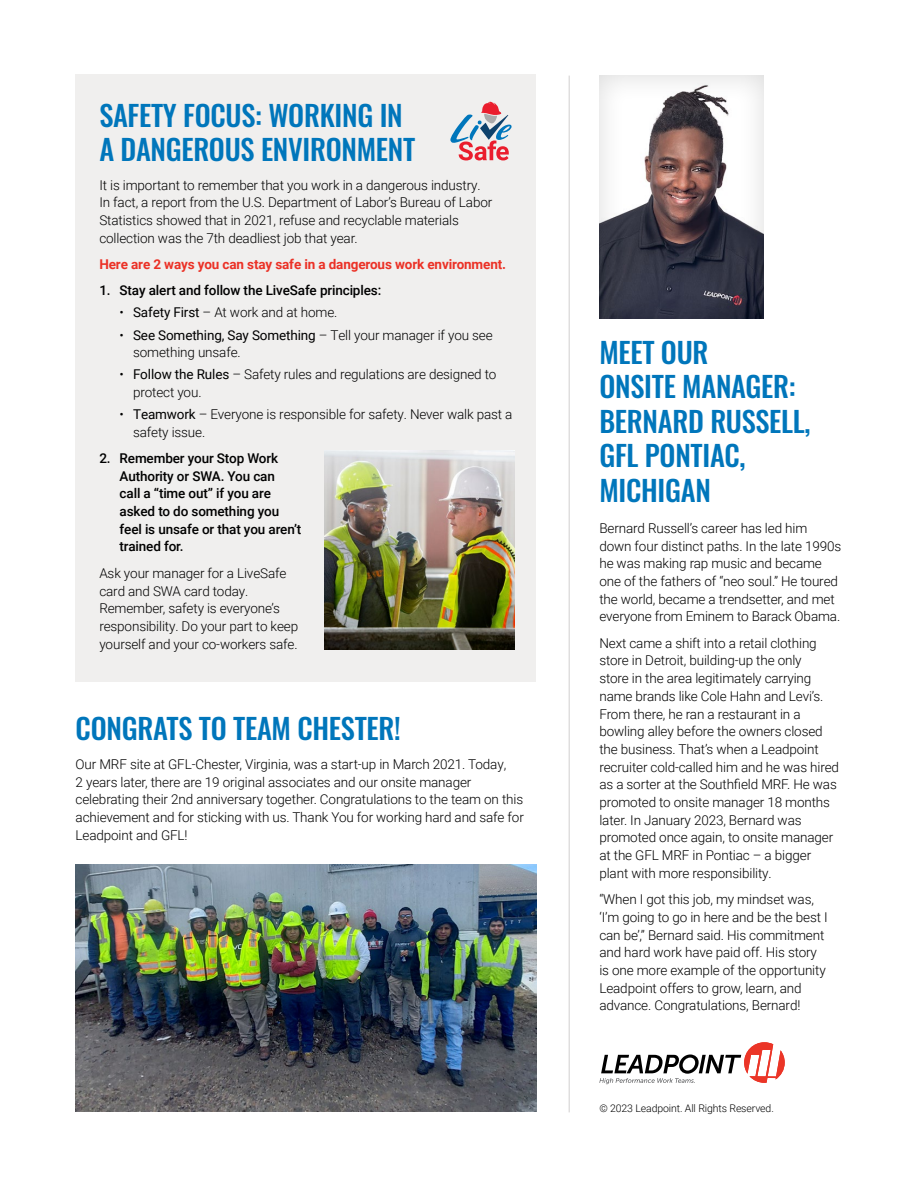
<style>
.page{position:relative;width:918px;height:1188px;background:#fff}
.page>*{position:absolute;margin:0;border:0;box-sizing:border-box;transform-origin:0 0}
.t1{font:500 28.5px/34.5px "Oswald";letter-spacing:-.01em;color:#0076bb}
.t2{font:300 13.5px/17.7px "Roboto";letter-spacing:-.01em;color:#000}
.t3{font:500 13.5px/17.7px "Roboto";letter-spacing:-.01em;color:#000}
.t4{font:700 13.5px "Roboto";letter-spacing:-.01em;color:#eb3126}
.t5{font:300 10.5px "Roboto";letter-spacing:-.01em;color:#000}
.s1{font-weight:400}
</style>
<div class="page">
<div style="left:76px;top:74px;width:460px;height:607px;background:#f0efee"></div>
<hr style="left:569px;top:76px;width:1px;height:1036px;background:#d1cfcf">
<svg style="left:599px;top:1042px;width:186px;height:42px"></svg>
<div style="left:585px;top:65px;width:195px;height:255px;background:#000;opacity:.15"></div>
<svg style="left:450px;top:102px;width:62px;height:58px"></svg>
<img style="left:76px;top:865px;width:460px;height:246px">
<img style="left:324px;top:450px;width:191px;height:199px">
<h1 class="t1" style="left:99px;top:100px;width:317px">SAFETY FOCUS: WORKING IN<br>A DANGEROUS ENVIRONMENT</h1>
<p class="t2" style="left:99px;top:176px;width:394px">It is important to remember that you work in a dangerous industry.<br>In fact, a report from the U.S. Department of Labor’s Bureau of Labor Statistics showed that in 2021, refuse and recyclable materials collection was the 7th deadliest job that year.</p>
<p class="t4" style="left:99px;top:255px;width:408px">Here are 2 ways you can stay safe in a dangerous work environment.</p>
<p class="t3" style="left:99px;top:281px;width:283px">1. Stay alert and follow the LiveSafe principles:</p>
<p class="t2" style="left:120px;top:303px;width:219px">• <span class="s1">Safety First</span> – At work and at home.</p>
<p class="t2" style="left:133px;top:325px;width:361px;text-indent:-14px">• <span class="s1">See Something, Say Something</span> – Tell your manager if you see something unsafe.</p>
<p class="t2" style="left:133px;top:365px;width:365px;text-indent:-14px">• <span class="s1">Follow the Rules</span> – Safety rules and regulations are designed to protect you.</p>
<p class="t2" style="left:133px;top:405px;width:381px;text-indent:-14px">• <span class="s1">Teamwork</span> – Everyone is responsible for safety. Never walk past a safety issue.</p>
<p class="t3" style="left:120px;top:449px;width:183px;text-indent:-20px">2. Remember your Stop Work<br>Authority or SWA. You can<br>call a “time out” if you are asked to do something you feel is unsafe or that you aren’t trained for.</p>
<p class="t2" style="left:99px;top:564px;width:200px">Ask your manager for a LiveSafe card and SWA card today.<br>Remember, safety is everyone’s responsibility. Do your part to keep yourself and your co-workers safe.</p>
<h1 class="t1" style="left:76px;top:713px;width:327px">CONGRATS TO TEAM CHESTER!</h1>
<p class="t2" style="left:76px;top:755px;width:450px">Our MRF site at GFL-Chester, Virginia, was a start-up in March 2021. Today,<br>2 years later, there are 19 original associates and our onsite manager celebrating their 2nd anniversary together. Congratulations to the team on this achievement and for sticking with us. Thank You for working hard and safe for Leadpoint and GFL!</p>
<h1 class="t1" style="left:599px;top:337px;width:213px">MEET OUR<br>ONSITE MANAGER:<br>BERNARD RUSSELL,<br>GFL PONTIAC,<br>MICHIGAN</h1>
<p class="t2" style="left:599px;top:519px;width:243px">Bernard Russell’s career has led him down four distinct paths. In the late 1990s he was making rap music and became one of the fathers of “neo soul.” He toured the world, became a trendsetter, and met everyone from Eminem to Barack Obama.</p>
<p class="t2" style="left:599px;top:634px;width:241px">Next came a shift into a retail clothing store in Detroit, building-up the only<br>store in the area legitimately carrying name brands like Cole Hahn and Levi’s.<br>From there, he ran a restaurant in a bowling alley before the owners closed the business. That’s when a Leadpoint recruiter cold-called him and he was hired as a sorter at the Southfield MRF. He was promoted to onsite manager 18 months later. In January 2023, Bernard was promoted once again, to onsite manager at the GFL MRF in Pontiac – a bigger plant with more responsibility.</p>
<p class="t2" style="left:599px;top:890px;width:230px">“When I got this job, my mindset was, ‘I’m going to go in here and be the best I can be’,” Bernard said. His commitment and hard work have paid off. His story is one more example of the opportunity Leadpoint offers to grow, learn, and advance. Congratulations, Bernard!</p>
<p class="t5" style="left:599px;top:1101px;width:176px">© 2023 Leadpoint. All Rights Reserved.</p>
</div>
